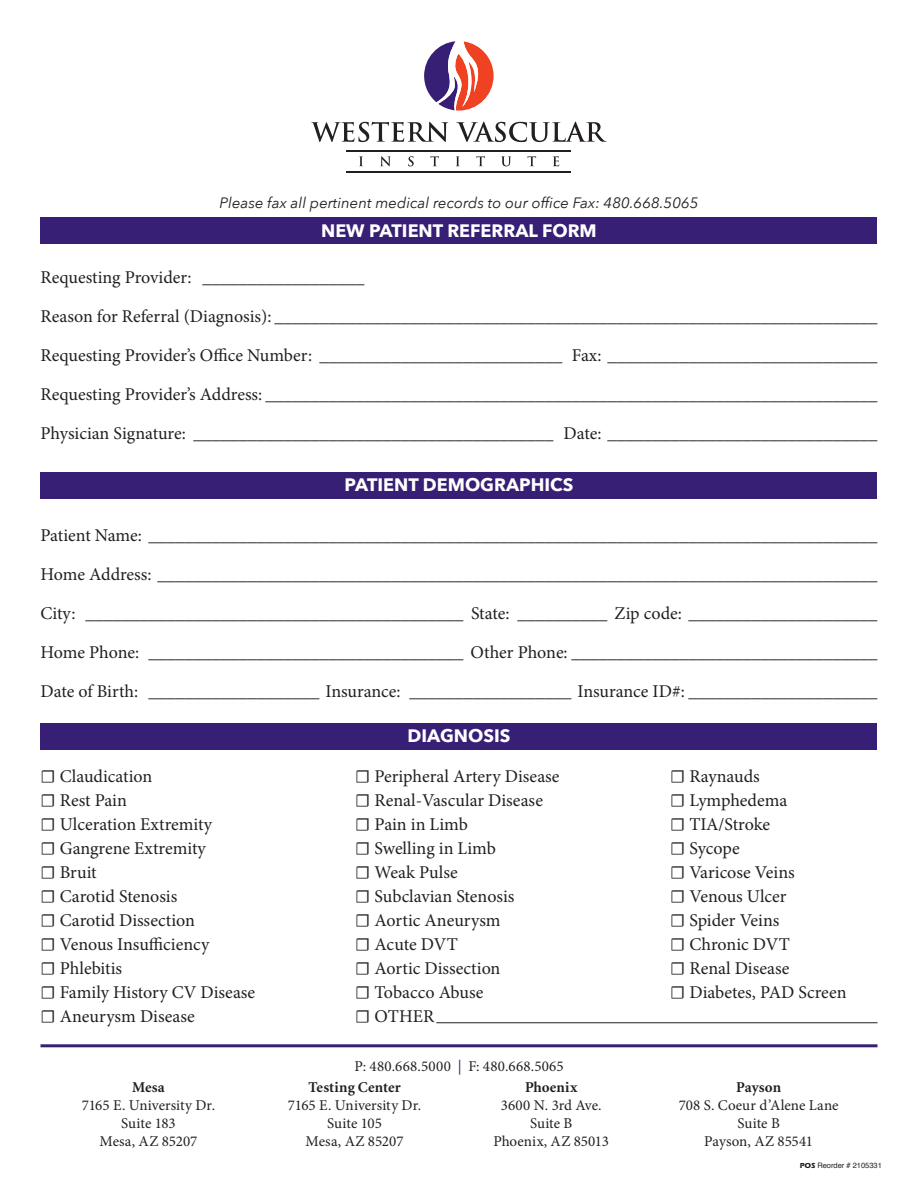
<style>
.page{position:relative;width:918px;height:1188px;background:#fff}
.page>*{position:absolute;margin:0;border:0;box-sizing:border-box;transform-origin:0 0}
.t1{font:18px/24px "Minion Pro";color:#231f20}
.t2{font:700 18px "Avenir Next";color:#fff}
.t3{font:15px/18px "Minion Pro";color:#231f20;text-align:center}
.t4{font:italic 15px "Avenir Next";color:#231f20}
.t5{font:700 15px "Minion";letter-spacing:.005em;color:#231f20}
.t6{font:7.5px "Helvetica";color:#231f20}
.s1{color:#371f75}
.s2{font-family:"Itc Eras";font-weight:700}
</style>
<div class="page">
<div style="left:40px;top:218px;width:838px;height:26px;background:#371f75"></div>
<div style="left:40px;top:472px;width:838px;height:27px;background:#371f75"></div>
<div style="left:40px;top:723px;width:838px;height:27px;background:#371f75"></div>
<svg style="left:311px;top:122px;width:137px;height:20px"></svg>
<svg style="left:456px;top:122px;width:151px;height:20px"></svg>
<svg style="left:359px;top:156px;width:4px;height:10px"></svg>
<svg style="left:380px;top:156px;width:11px;height:10px"></svg>
<svg style="left:408px;top:156px;width:6px;height:10px"></svg>
<svg style="left:430px;top:156px;width:9px;height:10px"></svg>
<svg style="left:456px;top:156px;width:4px;height:10px"></svg>
<svg style="left:476px;top:156px;width:9px;height:10px"></svg>
<svg style="left:501px;top:156px;width:10px;height:10px"></svg>
<svg style="left:527px;top:156px;width:9px;height:10px"></svg>
<svg style="left:553px;top:156px;width:6px;height:10px"></svg>
<hr style="left:347px;top:150px;width:224px;height:2px;background:#231f20">
<hr style="left:347px;top:171px;width:224px;height:2px;background:#231f20">
<svg style="left:424px;top:41px;width:70px;height:70px"></svg>
<hr style="left:436px;top:1022px;width:442px;height:1px;background:#231f20">
<hr style="left:40px;top:1044px;width:838px;height:3px;background:#371f75">
<p class="t4" style="left:220px;top:190px;width:480px">Please fax all pertinent medical records to our office Fax: 480.668.5065</p>
<p class="t2" style="left:321px;top:215px;width:277px">NEW PATIENT REFERRAL FORM</p>
<p class="t1" style="left:40px;top:258px;width:838px;line-height:39px">Requesting Provider: __________________<br>Reason for Referral (Diagnosis): ___________________________________________________________________ Requesting Provider’s Office Number: ___________________________ Fax: ______________________________ Requesting Provider’s Address: ____________________________________________________________________ Physician Signature: ________________________________________ Date: ______________________________</p>
<p class="t2" style="left:345px;top:469px;width:230px">PATIENT DEMOGRAPHICS</p>
<p class="t1" style="left:40px;top:516px;width:838px;line-height:39px;text-align:justify">Patient Name: _________________________________________________________________________________ Home Address: ________________________________________________________________________________ City: __________________________________________ State: __________ Zip code: _____________________ Home Phone: ___________________________________ Other Phone: __________________________________ Date of Birth: ___________________ Insurance: __________________ Insurance ID#: _____________________</p>
<p class="t2" style="left:408px;top:720px;width:104px">DIAGNOSIS</p>
<p class="t1" style="left:40px;top:764px;width:216px">☐ Claudication<br>☐ Rest Pain<br>☐ Ulceration Extremity<br>☐ Gangrene Extremity<br>☐ Bruit<br>☐ Carotid Stenosis<br>☐ Carotid Dissection<br>☐ Venous Insufficiency<br>☐ Phlebitis<br>☐ Family History CV Disease ☐ Aneurysm Disease</p>
<p class="t1" style="left:355px;top:764px;width:206px">☐ Peripheral Artery Disease ☐ Renal-Vascular Disease ☐ Pain in Limb<br>☐ Swelling in Limb<br>☐ Weak Pulse<br>☐ Subclavian Stenosis<br>☐ Aortic Aneurysm<br>☐ Acute DVT<br>☐ Aortic Dissection<br>☐ Tobacco Abuse<br>☐ OTHER</p>
<p class="t1" style="left:670px;top:764px;width:178px">☐ Raynauds<br>☐ Lymphedema<br>☐ TIA/Stroke<br>☐ Sycope<br>☐ Varicose Veins<br>☐ Venous Ulcer<br>☐ Spider Veins<br>☐ Chronic DVT<br>☐ Renal Disease<br>☐ Diabetes, PAD Screen</p>
<p class="t3" style="left:354px;top:1057px;width:211px">P: 480.668.5000 <span class="s1">|</span> F: 480.668.5065</p>
<p class="t5" style="left:132px;top:1079px;width:34px">Mesa</p>
<p class="t3" style="left:82px;top:1096px;width:135px">7165 E. University Dr.<br>Suite 183<br>Mesa, AZ 85207</p>
<p class="t5" style="left:525px;top:1079px;width:54px">Phoenix</p>
<p class="t3" style="left:493px;top:1096px;width:117px">3600 N. 3rd Ave.<br>Suite B<br>Phoenix, AZ 85013</p>
<p class="t5" style="left:309px;top:1079px;width:94px">Testing Center</p>
<p class="t3" style="left:288px;top:1096px;width:135px">7165 E. University Dr.<br>Suite 105<br>Mesa, AZ 85207</p>
<p class="t5" style="left:736px;top:1079px;width:47px">Payson</p>
<p class="t3" style="left:679px;top:1096px;width:161px">708 S. Coeur d’Alene Lane<br>Suite B<br>Payson, AZ 85541</p>
<p class="t6" style="left:800px;top:1160px;width:84px"><span class="s2">POS</span> Reorder # 2105331</p>
</div>
